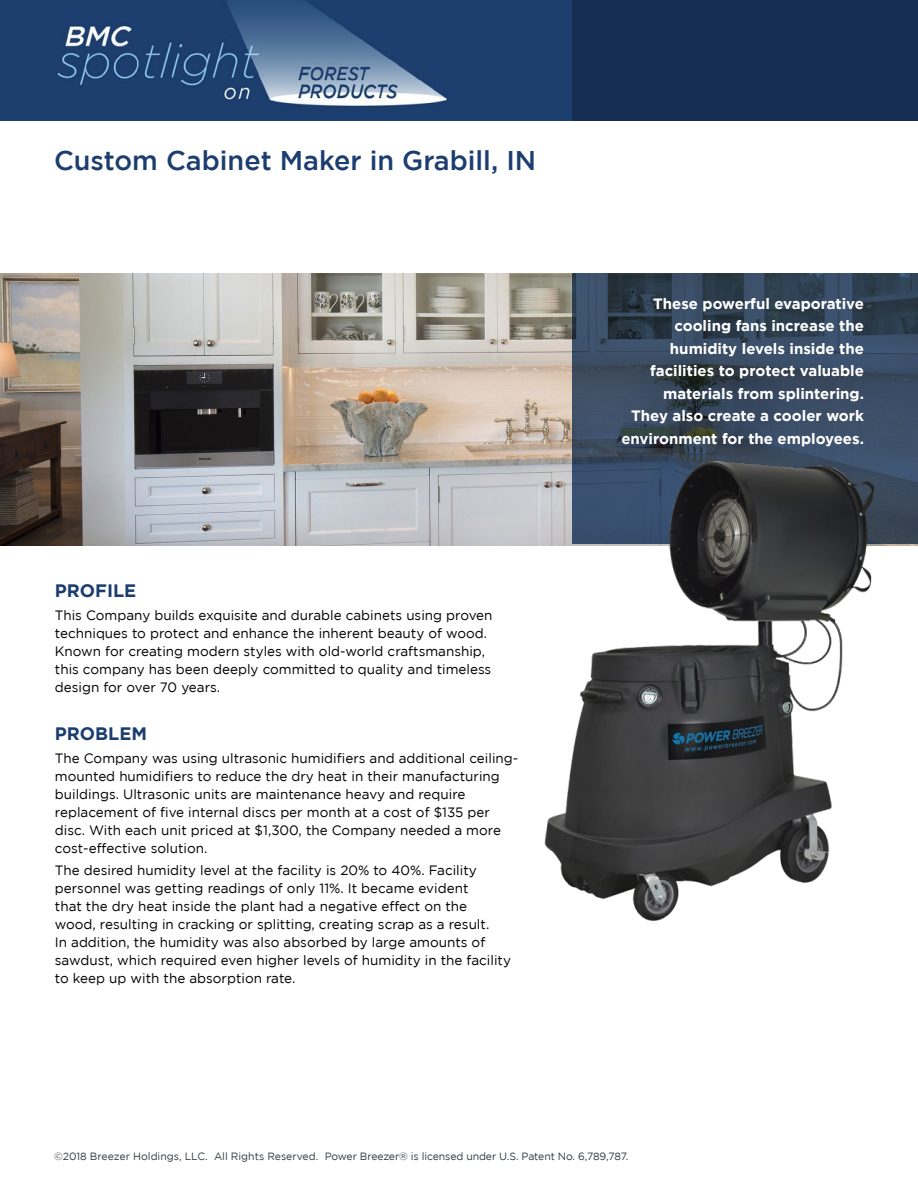
<style>
.page{position:relative;width:918px;height:1188px;background:#fff}
.page>*{position:absolute;margin:0;border:0;box-sizing:border-box;transform-origin:0 0}
.t1{font:500 27px "Gotham";color:#1c3d70}
.t2{font:700 18px "Gotham";color:#1c3d70}
.t3{font:700 15px/22.5px "Gotham";color:#fff;text-align:right}
.t4{font:13.5px/18px "Gotham";color:#000}
.t5{font:10.5px "Gotham";letter-spacing:-.01em;color:#323b40}
</style>
<div class="page">
<img style="left:0;top:273px;width:918px;height:272px">
<svg style="left:572px;top:273px;width:346px;height:271px;background:#35465b"></svg>
<img style="left:529px;top:451px;width:360px;height:470px">
<img style="left:0;top:0;width:572px;height:121px">
<div style="left:572px;top:0;width:346px;height:121px;background:#152d50"></div>
<h1 class="t1" style="left:54px;top:145px;width:484px">Custom Cabinet Maker in Grabill, IN</h1>
<h2 class="t2" style="left:55px;top:580px;width:83px">PROFILE</h2>
<p class="t4" style="left:55px;top:606px;width:439px">This Company builds exquisite and durable cabinets using proven techniques to protect and enhance the inherent beauty of wood.<br>Known for creating modern styles with old-world craftsmanship, this company has been deeply committed to quality and timeless design for over 70 years.</p>
<h2 class="t2" style="left:55px;top:723px;width:94px">PROBLEM</h2>
<p class="t4" style="left:55px;top:749px;width:465px">The Company was using ultrasonic humidifiers and additional ceiling&shy;mounted humidifiers to reduce the dry heat in their manufacturing buildings. Ultrasonic units are maintenance heavy and require replacement of five internal discs per month at a cost of $135 per disc. With each unit priced at $1,300, the Company needed a more cost-effective solution.</p>
<p class="t4" style="left:55px;top:861px;width:458px">The desired humidity level at the facility is 20% to 40%. Facility personnel was getting readings of only 11%. It became evident<br>that the dry heat inside the plant had a negative effect on the wood, resulting in cracking or splitting, creating scrap as a result.<br>In addition, the humidity was also absorbed by large amounts of sawdust, which required even higher levels of humidity in the facility to keep up with the absorption rate.</p>
<p class="t3" style="left:621px;top:292px;width:244px">These powerful evaporative cooling fans increase the humidity levels inside the facilities to protect valuable materials from splintering.<br>They also create a cooler work environment for the employees.</p>
<p class="t5" style="left:54px;top:1151px;width:576px">©2018 Breezer Holdings, LLC. All Rights Reserved. Power Breezer® is licensed under U.S. Patent No. 6,789,787.</p>
</div>
